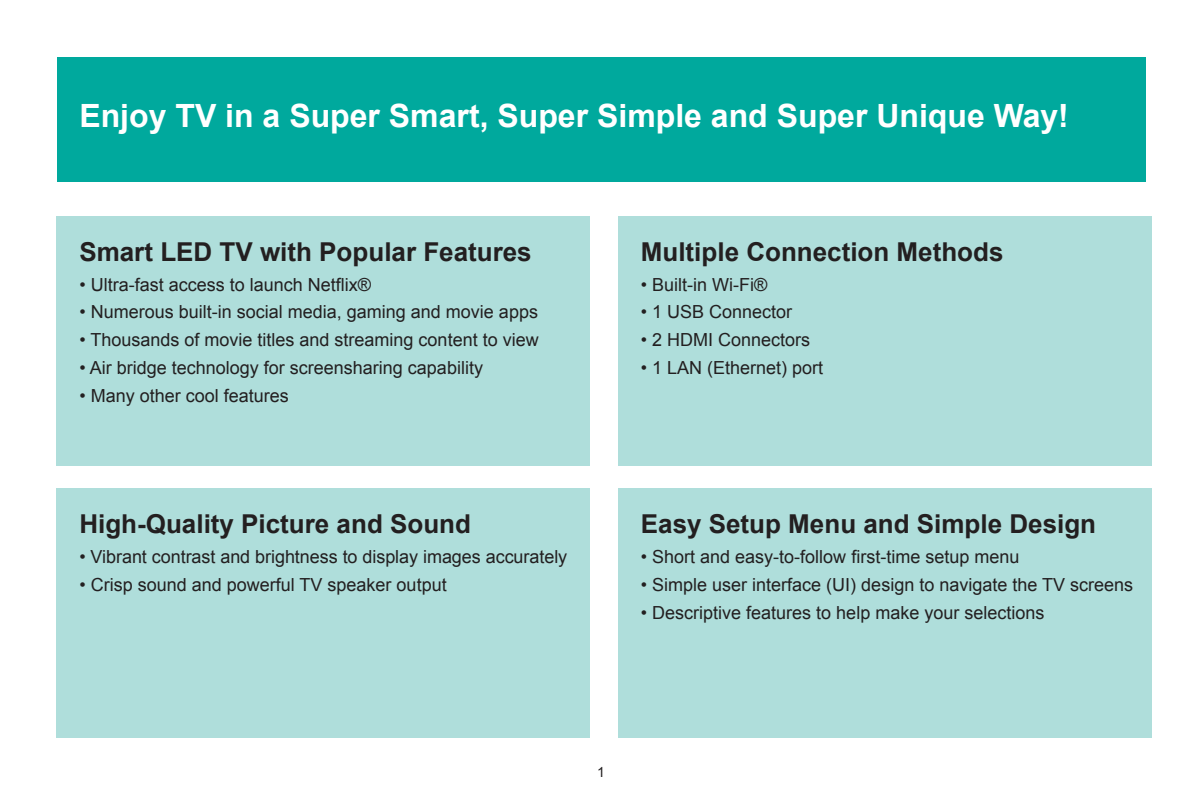
<style>
.page{position:relative;width:1191px;height:806px;background:#fff}
.page>*{position:absolute;margin:0;border:0;box-sizing:border-box;transform-origin:0 0}
.t1{font:700 32px "Arial";color:#fff}
.t2{font:700 26px "Arial";color:#231f20}
.t3{font:18px "Arial";color:#231f20}
.t4{font:14px "Arial";color:#231f20}
</style>
<div class="page">
<div style="left:57px;top:57px;width:1088px;height:124px;background:#00a99d"></div>
<div style="left:57px;top:215px;width:533px;height:250px;background:#afdedb"></div>
<div style="left:618px;top:215px;width:533px;height:250px;background:#afdedb"></div>
<div style="left:57px;top:488px;width:533px;height:249px;background:#afdedb"></div>
<div style="left:618px;top:488px;width:533px;height:249px;background:#afdedb"></div>
<h1 class="t1" style="left:79px;top:94px;width:991px">Enjoy TV in a Super Smart, Super Simple and Super Unique Way!</h1>
<h2 class="t2" style="left:79px;top:234px;width:454px">Smart LED TV with Popular Features</h2>
<p class="t3" style="left:79px;top:272px;width:293px">• Ultra-fast access to launch Netflix®</p>
<p class="t3" style="left:79px;top:300px;width:460px">• Numerous built-in social media, gaming and movie apps</p>
<p class="t3" style="left:79px;top:328px;width:461px">• Thousands of movie titles and streaming content to view</p>
<p class="t3" style="left:79px;top:355px;width:405px">• Air bridge technology for screensharing capability</p>
<p class="t3" style="left:79px;top:383px;width:211px">• Many other cool features</p>
<h2 class="t2" style="left:79px;top:506px;width:393px">High-Quality Picture and Sound</h2>
<p class="t3" style="left:79px;top:544px;width:489px">• Vibrant contrast and brightness to display images accurately</p>
<p class="t3" style="left:79px;top:572px;width:369px">• Crisp sound and powerful TV speaker output</p>
<h2 class="t2" style="left:641px;top:234px;width:364px">Multiple Connection Methods</h2>
<p class="t3" style="left:641px;top:272px;width:128px">• Built-in Wi-Fi®</p>
<p class="t3" style="left:641px;top:300px;width:153px">• 1 USB Connector</p>
<p class="t3" style="left:641px;top:328px;width:171px">• 2 HDMI Connectors</p>
<p class="t3" style="left:641px;top:355px;width:184px">• 1 LAN (Ethernet) port</p>
<h2 class="t2" style="left:641px;top:506px;width:457px">Easy Setup Menu and Simple Design</h2>
<p class="t3" style="left:641px;top:544px;width:380px">• Short and easy-to-follow first-time setup menu</p>
<p class="t3" style="left:641px;top:572px;width:494px">• Simple user interface (UI) design to navigate the TV screens</p>
<p class="t3" style="left:641px;top:600px;width:405px">• Descriptive features to help make your selections</p>
<p class="t4" style="left:597px;top:762px;width:9px">1</p>
</div>
